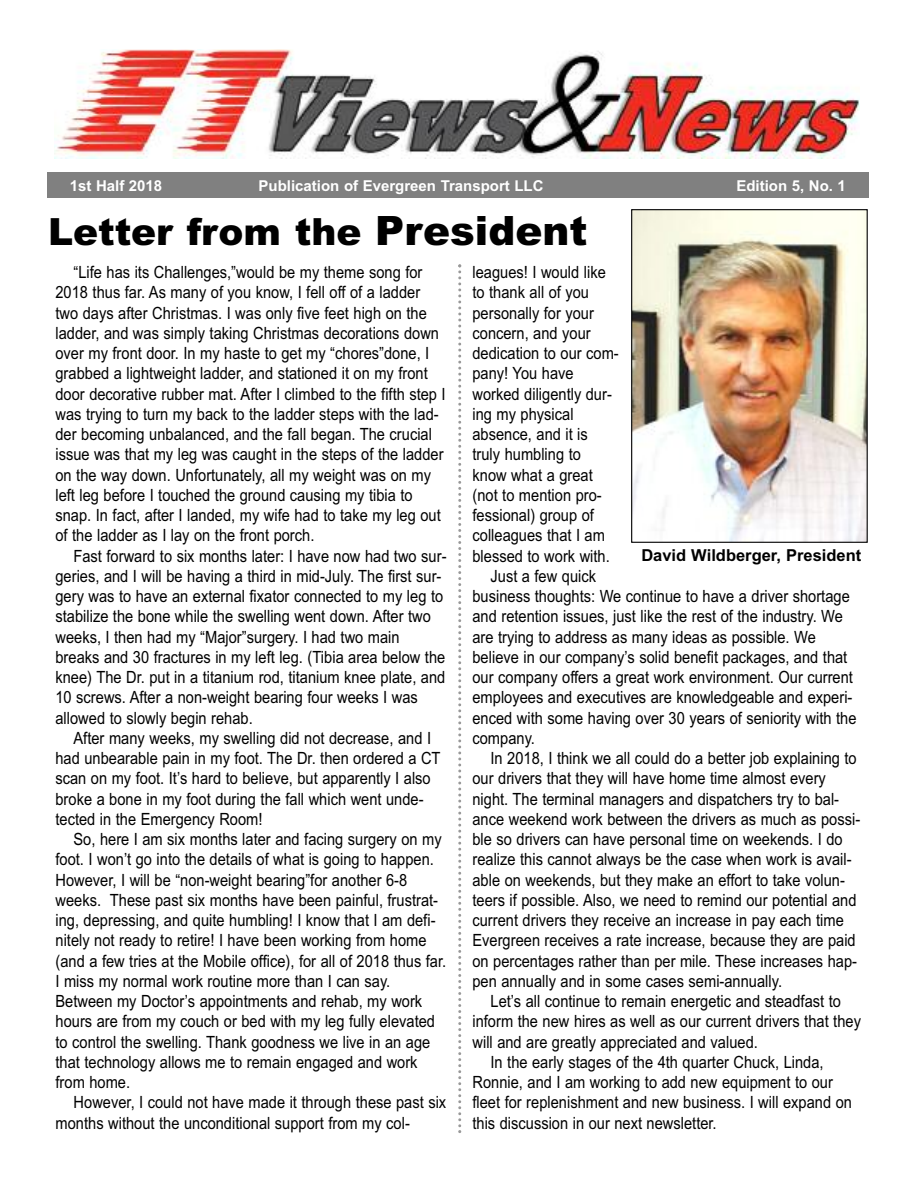
<style>
.page{position:relative;width:918px;height:1188px;background:#fff}
.page>*{position:absolute;margin:0;border:0;box-sizing:border-box;transform-origin:0 0}
.t1{font:900 37.5px "Arial";color:#000}
.t2{font:16.8px/20.2px "Arial Narrow";color:#000;scale:1.06 1}
.t3{font:700 16.5px "Arial";color:#000}
.t4{font:700 15px "Arial";color:#fff}
.s1{font-size:40.5px}
</style>
<div class="page">
<img style="left:54px;top:50px;width:806px;height:108px">
<div style="left:47px;top:172px;width:822px;height:25px;background:#808080"></div>
<img style="left:633px;top:211px;width:233px;height:330px">
<div style="left:631px;top:209px;width:237px;height:334px;border:1px solid #000"></div>
<svg style="left:458px;top:264px;width:3px;height:869px"></svg>
<p class="t4" style="left:70px;top:177px;width:94px">1st Half 2018</p>
<p class="t4" style="left:259px;top:177px;width:287px">Publication of Evergreen Transport LLC</p>
<p class="t4" style="left:736px;top:177px;width:111px">Edition 5, No. 1</p>
<h1 class="t1" style="left:48px;top:210px;width:541px">Letter from the <span class="s1">President</span></h1>
<p class="t2" style="left:56px;top:262px;width:370px;text-indent:18px">“Life has its Challenges,”would be my theme song for 2018 thus far. As many of you know, I fell off of a ladder two days after Christmas. I was only five feet high on the ladder, and was simply taking Christmas decorations down over my front door. In my haste to get my “chores”done, I grabbed a lightweight ladder, and stationed it on my front door decorative rubber mat. After I climbed to the fifth step I was trying to turn my back to the ladder steps with the lad&shy;der becoming unbalanced, and the fall began. The crucial issue was that my leg was caught in the steps of the ladder on the way down. Unfortunately, all my weight was on my left leg before I touched the ground causing my tibia to snap. In fact, after I landed, my wife had to take my leg out of the ladder as I lay on the front porch.</p>
<p class="t2" style="left:55px;top:546px;width:370px;text-indent:18px">Fast forward to six months later: I have now had two sur&shy;geries, and I will be having a third in mid-July. The first sur&shy;gery was to have an external fixator connected to my leg to stabilize the bone while the swelling went down. After two weeks, I then had my “Major”surgery. I had two main breaks and 30 fractures in my left leg. (Tibia area below the knee) The Dr. put in a titanium rod, titanium knee plate, and 10 screws. After a non-weight bearing four weeks I was allowed to slowly begin rehab.</p>
<p class="t2" style="left:55px;top:728px;width:365px;text-indent:18px">After many weeks, my swelling did not decrease, and I had unbearable pain in my foot. The Dr. then ordered a CT scan on my foot. It’s hard to believe, but apparently I also broke a bone in my foot during the fall which went unde&shy;tected in the Emergency Room!</p>
<p class="t2" style="left:56px;top:829px;width:370px;text-indent:18px">So, here I am six months later and facing surgery on my foot. I won’t go into the details of what is going to happen.<br>However, I will be “non-weight bearing”for another 6-8 weeks. These past six months have been painful, frustrat&shy;ing, depressing, and quite humbling! I know that I am defi&shy;nitely not ready to retire! I have been working from home (and a few tries at the Mobile office), for all of 2018 thus far.<br>I miss my normal work routine more than I can say.<br>Between my Doctor’s appointments and rehab, my work hours are from my couch or bed with my leg fully elevated to control the swelling. Thank goodness we live in an age that technology allows me to remain engaged and work from home.</p>
<p class="t2" style="left:56px;top:1092px;width:370px;text-indent:18px">However, I could not have made it through these past six months without the unconditional support from my col-</p>
<p class="t2" style="left:473px;top:262px;width:127px">leagues! I would like</p>
<p class="t2" style="left:473px;top:282px;width:112px">to thank all of you</p>
<p class="t2" style="left:473px;top:303px;width:116px">personally for your</p>
<p class="t2" style="left:473px;top:323px;width:113px">concern, and your</p>
<p class="t2" style="left:473px;top:343px;width:140px">dedication to our com-</p>
<p class="t2" style="left:473px;top:363px;width:97px">pany! You have</p>
<p class="t2" style="left:473px;top:384px;width:133px">worked diligently dur-</p>
<p class="t2" style="left:473px;top:404px;width:97px">ing my physical</p>
<p class="t2" style="left:473px;top:424px;width:110px">absence, and it is</p>
<p class="t2" style="left:473px;top:444px;width:104px">truly humbling to</p>
<p class="t2" style="left:473px;top:465px;width:115px">know what a great</p>
<p class="t2" style="left:473px;top:485px;width:123px">(not to mention pro-</p>
<p class="t2" style="left:473px;top:505px;width:116px">fessional) group of</p>
<p class="t2" style="left:473px;top:525px;width:127px">colleagues that I am</p>
<p class="t2" style="left:473px;top:546px;width:131px">blessed to work with.</p>
<p class="t2" style="left:491px;top:566px;width:101px">Just a few quick</p>
<p class="t2" style="left:473px;top:586px;width:357px">business thoughts: We continue to have a driver shortage</p>
<p class="t2" style="left:473px;top:606px;width:351px">and retention issues, just like the rest of the industry. We</p>
<p class="t2" style="left:473px;top:627px;width:326px">are trying to address as many ideas as possible. We</p>
<p class="t2" style="left:473px;top:647px;width:355px">believe in our company’s solid benefit packages, and that</p>
<p class="t2" style="left:473px;top:667px;width:360px">our company offers a great work environment. Our current</p>
<p class="t2" style="left:473px;top:687px;width:360px">employees and executives are knowledgeable and experi-</p>
<p class="t2" style="left:473px;top:708px;width:364px">enced with some having over 30 years of seniority with the</p>
<p class="t2" style="left:473px;top:728px;width:60px">company.</p>
<p class="t2" style="left:491px;top:748px;width:347px">In 2018, I think we all could do a better job explaining to</p>
<p class="t2" style="left:473px;top:768px;width:335px">our drivers that they will have home time almost every</p>
<p class="t2" style="left:473px;top:789px;width:347px">night. The terminal managers and dispatchers try to bal-</p>
<p class="t2" style="left:473px;top:809px;width:367px">ance weekend work between the drivers as much as possi-</p>
<p class="t2" style="left:473px;top:829px;width:351px">ble so drivers can have personal time on weekends. I do</p>
<p class="t2" style="left:473px;top:849px;width:359px">realize this cannot always be the case when work is avail-</p>
<p class="t2" style="left:473px;top:870px;width:353px">able on weekends, but they make an effort to take volun-</p>
<p class="t2" style="left:473px;top:890px;width:364px">teers if possible. Also, we need to remind our potential and</p>
<p class="t2" style="left:473px;top:910px;width:352px">current drivers they receive an increase in pay each time</p>
<p class="t2" style="left:473px;top:930px;width:363px">Evergreen receives a rate increase, because they are paid</p>
<p class="t2" style="left:473px;top:951px;width:364px">on percentages rather than per mile. These increases hap-</p>
<p class="t2" style="left:473px;top:971px;width:294px">pen annually and in some cases semi-annually.</p>
<p class="t2" style="left:491px;top:991px;width:332px">Let’s all continue to remain energetic and steadfast to</p>
<p class="t2" style="left:473px;top:1011px;width:368px">inform the new hires as well as our current drivers that they</p>
<p class="t2" style="left:473px;top:1032px;width:271px">will and are greatly appreciated and valued.</p>
<p class="t2" style="left:491px;top:1052px;width:316px">In the early stages of the 4th quarter Chuck, Linda,</p>
<p class="t2" style="left:473px;top:1072px;width:342px">Ronnie, and I am working to add new equipment to our</p>
<p class="t2" style="left:473px;top:1092px;width:360px">fleet for replenishment and new business. I will expand on</p>
<p class="t2" style="left:472px;top:1113px;width:232px">this discussion in our next newsletter.</p>
<p class="t3" style="left:641px;top:546px;width:221px">David Wildberger, President</p>
</div>
